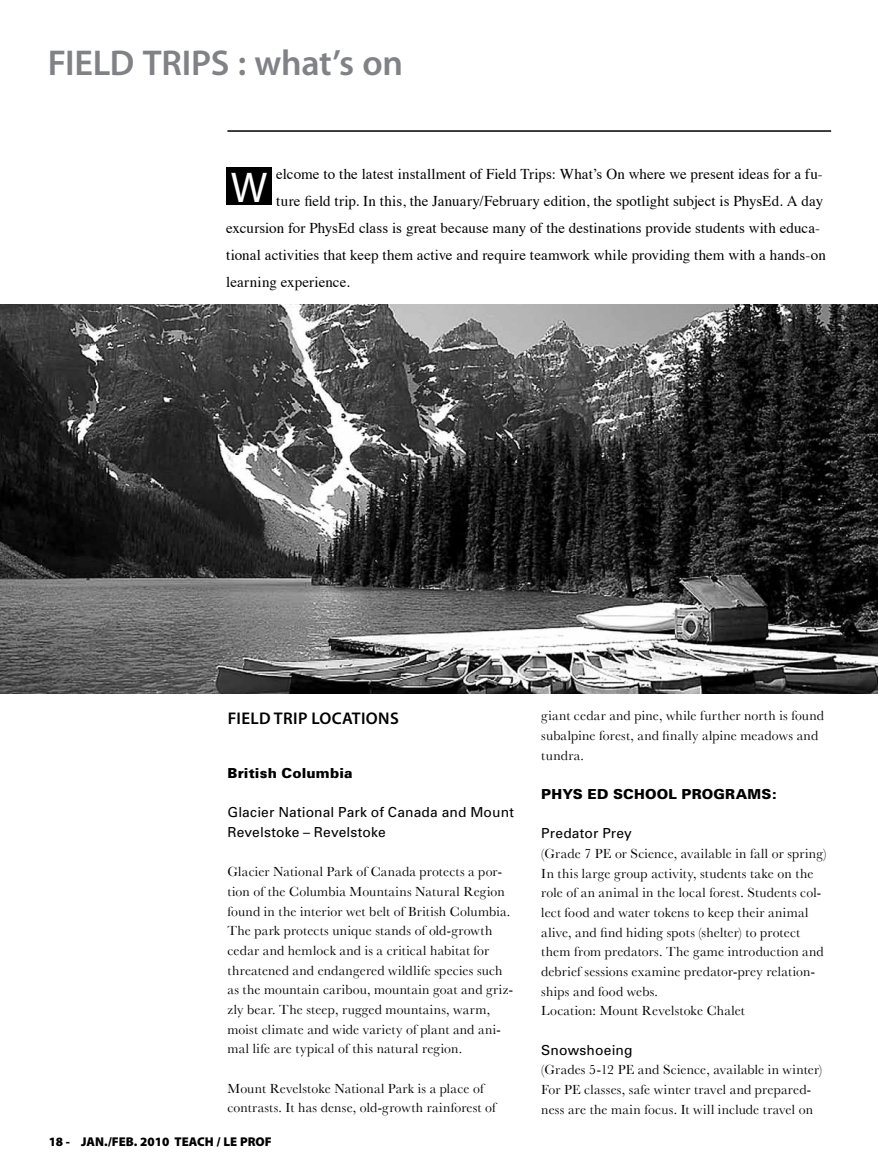
<style>
.page{position:relative;width:878px;height:1175px;background:#fff}
.page>*{position:absolute;margin:0;border:0;box-sizing:border-box;transform-origin:0 0}
.t1{font:43.2px "Myriad Pro";color:#fff}
.t2{font:600 36px "Myriad Pro";letter-spacing:-.01em;color:#808285}
.t3{font:600 16.95px "Myriad Pro";letter-spacing:.02em;color:#000}
.t4{font:15px "Times";letter-spacing:.005em;color:#020001}
.t5{font:13.8px/19.6px "Baskerville";letter-spacing:.015em;color:#000}
.t6{font:13.8px/19.6px "Univers";letter-spacing:.01em;color:#000}
.t7{font:900 13.8px "Univers";letter-spacing:.015em;color:#000}
.t8{font:900 12.75px "Myriad Pro";color:#000}
</style>
<div class="page">
<hr style="left:227px;top:130px;width:604px;height:2px;background:#000">
<div style="left:226px;top:167px;width:45px;height:38px;background:#000"></div>
<img style="left:0;top:304px;width:878px;height:389px">
<h2 class="t2" style="left:48px;top:43px;width:357px">FIELD TRIPS : WHAT’S ON</h2>
<p class="t4" style="left:276px;top:159px;width:548px">elcome to the latest installment of Field Trips: What’s On where we present ideas for a fu-</p>
<p class="t4" style="left:276px;top:186px;width:548px">ture field trip. In this, the January/February edition, the spotlight subject is PhysEd. A day</p>
<p class="t4" style="left:226px;top:213px;width:595px">excursion for PhysEd class is great because many of the destinations provide students with educa-</p>
<p class="t4" style="left:226px;top:240px;width:601px">tional activities that keep them active and require teamwork while providing them with a hands-on</p>
<p class="t4" style="left:226px;top:267px;width:125px">learning experience.</p>
<h1 class="t1" style="left:231px;top:163px;width:38px">W</h1>
<p class="t3" style="left:228px;top:709px;width:150px">FIELD TRIP LOCATIONS</p>
<p class="t7" style="left:227px;top:764px;width:127px">BRITISH COLUMBIA</p>
<p class="t6" style="left:227px;top:802px;width:288px">Glacier National Park of Canada and Mount<br>Revelstoke – Revelstoke</p>
<p class="t5" style="left:227px;top:862px;width:287px">Glacier National Park of Canada protects a por&shy;tion of the Columbia Mountains Natural Region found in the interior wet belt of British Columbia.<br>The park protects unique stands of old-growth cedar and hemlock and is a critical habitat for threatened and endangered wildlife species such as the mountain caribou, mountain goat and griz&shy;zly bear. The steep, rugged mountains, warm, moist climate and wide variety of plant and ani&shy;mal life are typical of this natural region.</p>
<p class="t5" style="left:227px;top:1078px;width:270px">Mount Revelstoke National Park is a place of contrasts. It has dense, old-growth rainforest of</p>
<p class="t8" style="left:49px;top:1134px;width:224px">18 - JAN./FEB. 2010 TEACH / LE PROF</p>
<p class="t5" style="left:541px;top:706px;width:284px">giant cedar and pine, while further north is found subalpine forest, and finally alpine meadows and tundra.</p>
<p class="t7" style="left:541px;top:785px;width:237px">PHYS ED SCHOOL PROGRAMS:</p>
<p class="t6" style="left:541px;top:823px;width:92px">Predator Prey</p>
<p class="t5" style="left:541px;top:843px;width:287px">(Grade 7 PE or Science, available in fall or spring)<br>In this large group activity, students take on the role of an animal in the local forest. Students col&shy;lect food and water tokens to keep their animal alive, and find hiding spots (shelter) to protect them from predators. The game introduction and debrief sessions examine predator-prey relation&shy;ships and food webs.<br>Location: Mount Revelstoke Chalet</p>
<p class="t6" style="left:541px;top:1040px;width:93px">Snowshoeing</p>
<p class="t5" style="left:541px;top:1059px;width:282px">(Grades 5-12 PE and Science, available in winter)<br>For PE classes, safe winter travel and prepared&shy;ness are the main focus. It will include travel on</p>
</div>
